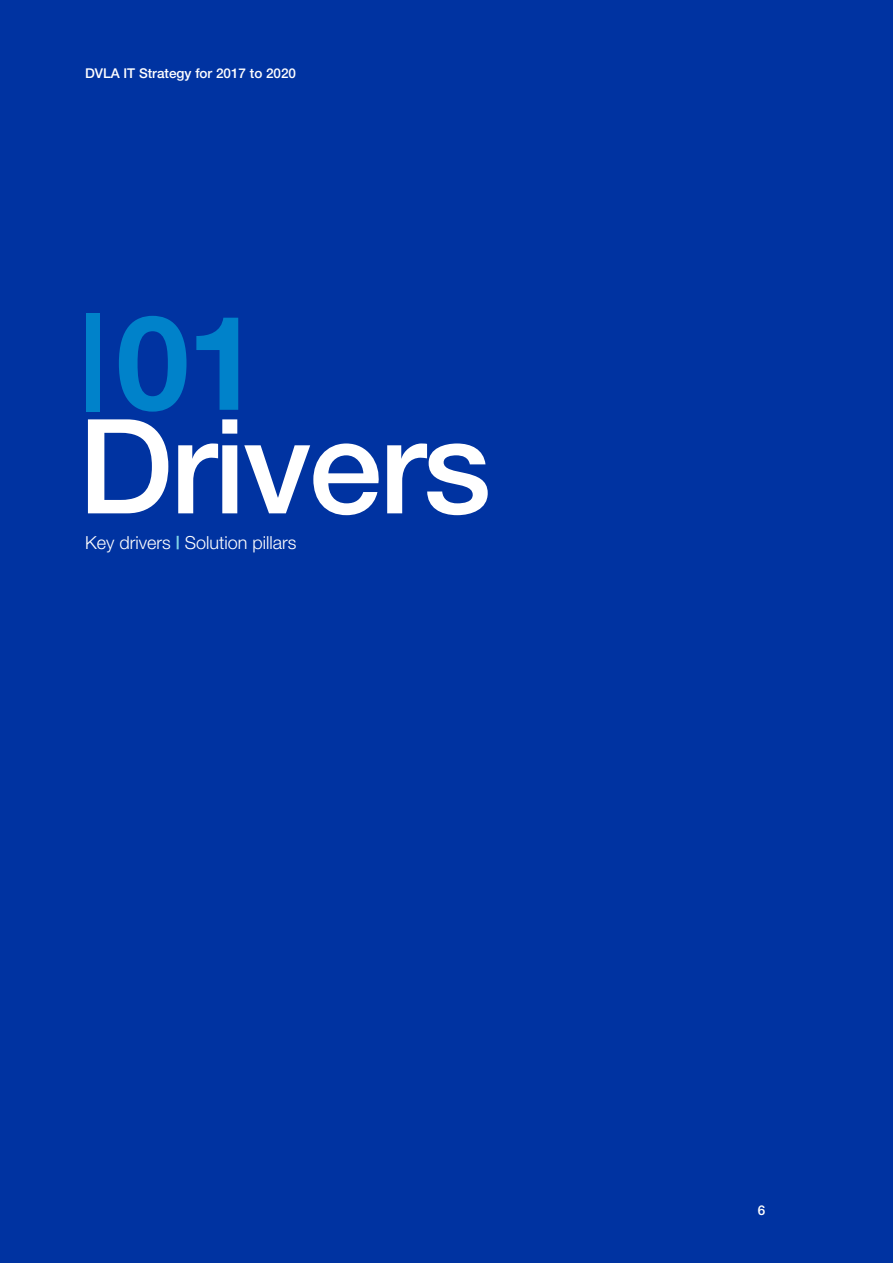
<style>
.page{position:relative;width:893px;height:1263px;background:#0033a1}
.page>*{position:absolute;margin:0;border:0;box-sizing:border-box;transform-origin:0 0}
.t1{font:500 131.55px/103.5px "Helvetica Neue";letter-spacing:-.02em;color:#fff}
.t2{font:300 18px "Helvetica Neue";color:#fff}
.t3{font:500 13.5px "Helvetica Neue";color:#fff}
.s1{color:#0082ca}
.s2{font-weight:700;color:#0082ca}
.s3{font-weight:700;color:#80d3e7}
</style>
<div class="page">
<p class="t3" style="left:85px;top:65px;width:213px">DVLA IT Strategy for 2017 to 2020</p>
<h1 class="t1" style="left:78px;top:310px;width:415px"><span class="s1">|</span> <span class="s2">01<br></span>Drivers</h1>
<h2 class="t2" style="left:85px;top:531px;width:213px">Key drivers <span class="s3">|</span> Solution pillars</h2>
<p class="t3" style="left:758px;top:1202px;width:9px">6</p>
</div>
